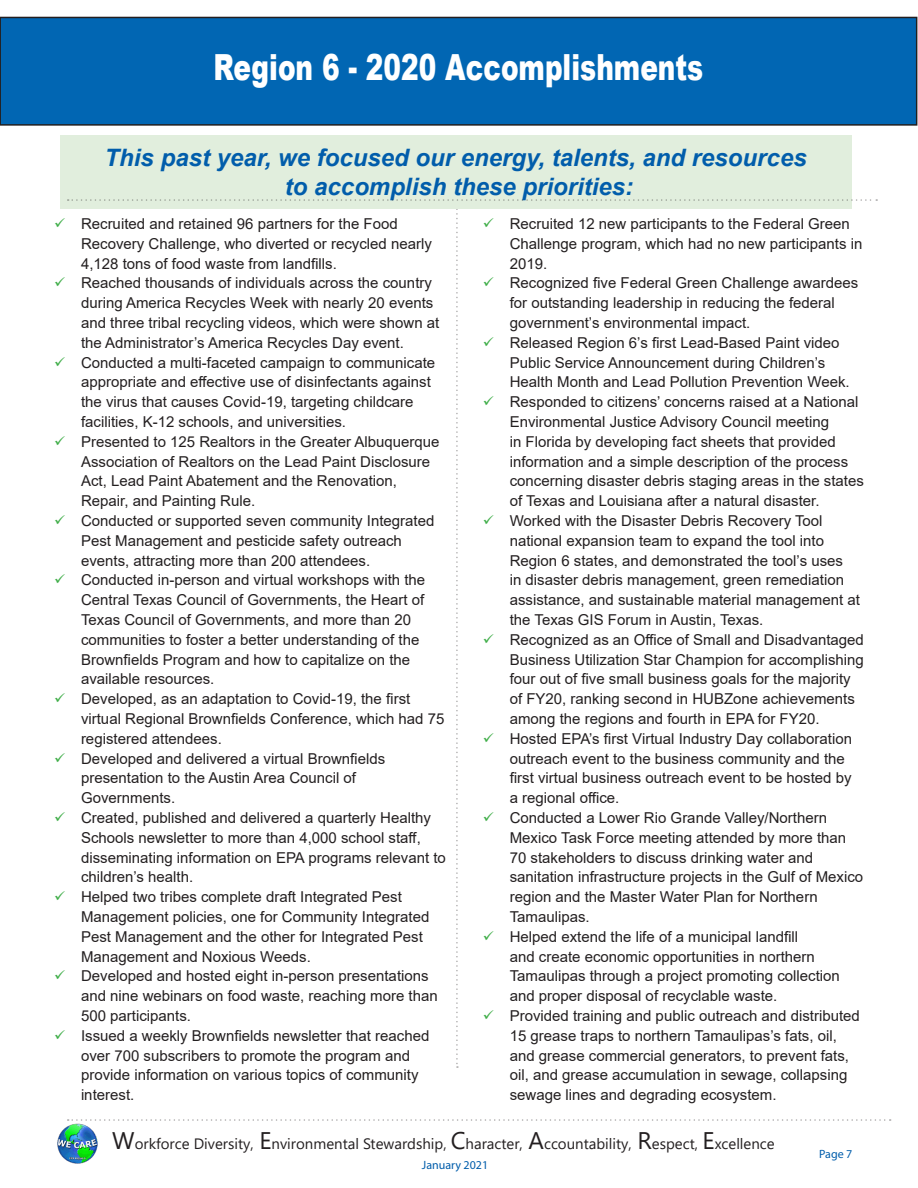
<style>
.page{position:relative;width:918px;height:1188px;background:#fff}
.page>*{position:absolute;margin:0;border:0;box-sizing:border-box;transform-origin:0 0}
.t1{font:900 36px "Arial";color:#fff;scale:.73 1}
.t2{font:italic 700 24px/28.8px "Arial";color:#015dab;text-align:center}
.t3{font:15px/19.8px "Arial";color:#231f20}
.t4{font:15px "Segoe UI";color:#231f20}
.t5{font:12px "Myriad Pro";color:#015dab}
.s1{font-size:24px}
</style>
<div class="page">
<div style="left:0;top:17px;width:917px;height:108px;background:#0166b3"></div>
<div style="left:0;top:17px;width:917px;height:109px;border:2px solid #231f20"></div>
<div style="left:60px;top:135px;width:792px;height:73px;background:#e1eedd"></div>
<svg style="left:68px;top:1119px;width:823px;height:2px"></svg>
<img style="left:57px;top:1123px;width:41px;height:41px">
<p class="t1" style="left:213px;top:41px;width:673px">Region 6 - 2020 Accomplishments</p>
<p class="t2" style="left:105px;top:144px;width:704px">This past year, we focused our energy, talents, and resources to accomplish these priorities:</p>
<p class="t3" style="left:81px;top:214px;width:352px">Recruited and retained 96 partners for the Food<br>Recovery Challenge, who diverted or recycled nearly<br>4,128 tons of food waste from landfills.</p>
<p class="t3" style="left:81px;top:273px;width:360px">Reached thousands of individuals across the country during America Recycles Week with nearly 20 events and three tribal recycling videos, which were shown at the Administrator’s America Recycles Day event.</p>
<p class="t3" style="left:81px;top:352px;width:356px">Conducted a multi-faceted campaign to communicate appropriate and effective use of disinfectants against the virus that causes Covid-19, targeting childcare facilities, K-12 schools, and universities.</p>
<p class="t3" style="left:81px;top:432px;width:360px">Presented to 125 Realtors in the Greater Albuquerque Association of Realtors on the Lead Paint Disclosure Act, Lead Paint Abatement and the Renovation, Repair, and Painting Rule.</p>
<p class="t3" style="left:81px;top:511px;width:355px">Conducted or supported seven community Integrated<br>Pest Management and pesticide safety outreach events, attracting more than 200 attendees.</p>
<p class="t3" style="left:81px;top:570px;width:346px">Conducted in-person and virtual workshops with the Central Texas Council of Governments, the Heart of Texas Council of Governments, and more than 20 communities to foster a better understanding of the Brownfields Program and how to capitalize on the available resources.</p>
<p class="t3" style="left:81px;top:689px;width:365px">Developed, as an adaptation to Covid-19, the first virtual Regional Brownfields Conference, which had 75 registered attendees.</p>
<p class="t3" style="left:81px;top:748px;width:306px">Developed and delivered a virtual Brownfields presentation to the Austin Area Council of<br>Governments.</p>
<p class="t3" style="left:81px;top:808px;width:366px">Created, published and delivered a quarterly Healthy Schools newsletter to more than 4,000 school staff, disseminating information on EPA programs relevant to children’s health.</p>
<p class="t3" style="left:81px;top:887px;width:350px">Helped two tribes complete draft Integrated Pest Management policies, one for Community Integrated Pest Management and the other for Integrated Pest Management and Noxious Weeds.</p>
<p class="t3" style="left:81px;top:966px;width:358px">Developed and hosted eight in-person presentations and nine webinars on food waste, reaching more than<br>500 participants.</p>
<p class="t3" style="left:81px;top:1026px;width:350px">Issued a weekly Brownfields newsletter that reached over 700 subscribers to promote the program and provide information on various topics of community interest.</p>
<p class="t3" style="left:510px;top:214px;width:354px">Recruited 12 new participants to the Federal Green<br>Challenge program, which had no new participants in<br>2019.</p>
<p class="t3" style="left:510px;top:273px;width:350px">Recognized five Federal Green Challenge awardees for outstanding leadership in reducing the federal government’s environmental impact.</p>
<p class="t3" style="left:510px;top:333px;width:341px">Released Region 6’s first Lead-Based Paint video<br>Public Service Announcement during Children’s<br>Health Month and Lead Pollution Prevention Week.</p>
<p class="t3" style="left:510px;top:392px;width:356px">Responded to citizens’ concerns raised at a National Environmental Justice Advisory Council meeting<br>in Florida by developing fact sheets that provided information and a simple description of the process concerning disaster debris staging areas in the states of Texas and Louisiana after a natural disaster.</p>
<p class="t3" style="left:510px;top:511px;width:352px">Worked with the Disaster Debris Recovery Tool national expansion team to expand the tool into Region 6 states, and demonstrated the tool’s uses<br>in disaster debris management, green remediation assistance, and sustainable material management at the Texas GIS Forum in Austin, Texas.</p>
<p class="t3" style="left:510px;top:630px;width:356px">Recognized as an Office of Small and Disadvantaged Business Utilization Star Champion for accomplishing four out of five small business goals for the majority of FY20, ranking second in HUBZone achievements among the regions and fourth in EPA for FY20.</p>
<p class="t3" style="left:510px;top:729px;width:344px">Hosted EPA’s first Virtual Industry Day collaboration outreach event to the business community and the first virtual business outreach event to be hosted by a regional office.</p>
<p class="t3" style="left:510px;top:808px;width:355px">Conducted a Lower Rio Grande Valley/Northern Mexico Task Force meeting attended by more than 70 stakeholders to discuss drinking water and sanitation infrastructure projects in the Gulf of Mexico region and the Master Water Plan for Northern Tamaulipas.</p>
<p class="t3" style="left:510px;top:927px;width:332px">Helped extend the life of a municipal landfill<br>and create economic opportunities in northern Tamaulipas through a project promoting collection and proper disposal of recyclable waste.</p>
<p class="t3" style="left:510px;top:1006px;width:352px">Provided training and public outreach and distributed 15 grease traps to northern Tamaulipas’s fats, oil, and grease commercial generators, to prevent fats, oil, and grease accumulation in sewage, collapsing sewage lines and degrading ecosystem.</p>
<p class="t4" style="left:112px;top:1130px;width:664px"><span class="s1">W</span>orkforce Diversity, <span class="s1">E</span>nvironmental Stewardship, <span class="s1">C</span>haracter, <span class="s1">A</span>ccountability, <span class="s1">R</span>espect, <span class="s1">E</span>xcellence</p>
<p class="t5" style="left:422px;top:1157px;width:68px">January 2021</p>
<p class="t5" style="left:819px;top:1147px;width:35px">Page 7</p>
</div>
